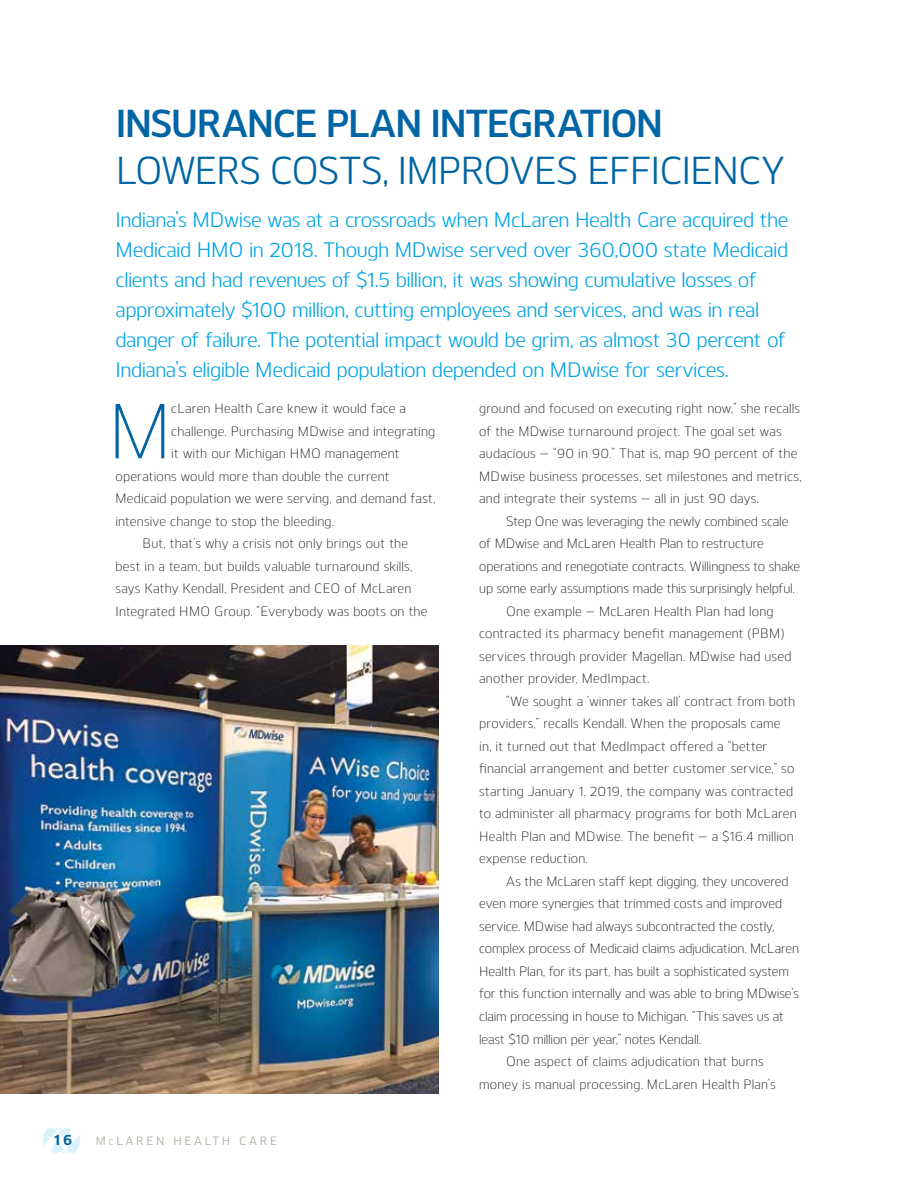
<style>
.page{position:relative;width:918px;height:1188px;background:#fff}
.page>*{position:absolute;margin:0;border:0;box-sizing:border-box;transform-origin:0 0}
.t1{font:300 77.85px "Kobern";color:#0065a4}
.t2{font:39px "Kobern";letter-spacing:-.03em;color:#0065a4}
.t3{font:600 39px "Kobern";letter-spacing:-.035em;color:#0065a4}
.t4{font:21px/30px "Kobern";letter-spacing:-.02em;color:#00a4e3}
.t5{font:700 15px "Kobern";color:#0065a4}
.t6{font:300 13.5px/22.5px "Kobern";letter-spacing:.01em;color:#000}
.t7{font:300 13.5px "Kobern";letter-spacing:-.01em;color:#000}
.t8{font:12px "Kobern";letter-spacing:.22em;color:#a7a699}
.s1{font-size:8.4px}
</style>
<div class="page">
<svg style="left:42px;top:1128px;width:39px;height:25px"></svg>
<img style="left:0;top:646px;width:439px;height:448px">
<h2 class="t3" style="left:116px;top:97px;width:549px">INSURANCE PLAN INTEGRATION</h2>
<h2 class="t2" style="left:116px;top:144px;width:671px">lowers Costs, Im proves Efficiency</h2>
<p class="t4" style="left:116px;top:204px;width:674px">I ndiana’s MDwise was at a crossroads when McLaren H ealth Care acquired the Medicaid H MO in 2018. Though MDwise served over 360,000 state Medicaid clients and had revenues of $1.5 billion, it was showing cumulative losses of approximately $100 million, cutting employees and services, and was in real danger of failure. The potential impact would be grim, as almost 30 percent of I ndiana’s eligible Medicaid population depended on MDwise for services.</p>
<h1 class="t1" style="left:108px;top:380px;width:66px">M</h1>
<p class="t6" style="left:171px;top:397px;width:236px">cLaren Health Care knew it would face a</p>
<p class="t6" style="left:479px;top:397px;width:324px">ground and focused on executing right now,” she recalls of the MDwise turnaround project. The goal set was audacious — “90 in 90.” That is, map 90 percent of the MDwise business processes, set milestones and metrics, and integrate their systems — all in just 90 days.</p>
<p class="t6" style="left:506px;top:509px;width:284px">Step One was leveraging the newly combined scale</p>
<p class="t6" style="left:479px;top:532px;width:286px">of MDwise and McLaren Health Plan to restructure</p>
<p class="t7" style="left:479px;top:557px;width:323px">operations and renegotiate contracts. Willingness to shake</p>
<p class="t6" style="left:479px;top:577px;width:317px">up some early assumptions made this surprisingly helpful.</p>
<p class="t6" style="left:506px;top:599px;width:269px">One example — McLaren Health Plan had long</p>
<p class="t6" style="left:479px;top:622px;width:307px">contracted its pharmacy benefit management (PBM)</p>
<p class="t6" style="left:479px;top:644px;width:314px">services through provider Magellan. MDwise had used</p>
<p class="t6" style="left:479px;top:667px;width:172px">another provider, MedImpact.</p>
<p class="t6" style="left:506px;top:689px;width:291px">“We sought a ‘winner takes all’ contract from both</p>
<p class="t6" style="left:479px;top:712px;width:303px">providers,” recalls Kendall. When the proposals came</p>
<p class="t6" style="left:479px;top:734px;width:290px">in, it turned out that MedImpact offered a “better</p>
<p class="t6" style="left:479px;top:757px;width:317px">financial arrangement and better customer service,” so</p>
<p class="t6" style="left:479px;top:779px;width:316px">starting January 1, 2019, the company was contracted</p>
<p class="t6" style="left:479px;top:802px;width:319px">to administer all pharmacy programs for both McLaren</p>
<p class="t6" style="left:479px;top:824px;width:316px">Health Plan and MDwise. The benefit — a $16.4 million</p>
<p class="t6" style="left:479px;top:847px;width:110px">expense reduction.</p>
<p class="t7" style="left:506px;top:872px;width:284px">As the McLaren staff kept digging, they uncovered</p>
<p class="t7" style="left:479px;top:895px;width:304px">even more synergies that trimmed costs and improved</p>
<p class="t6" style="left:479px;top:914px;width:297px">service. MDwise had always subcontracted the costly,</p>
<p class="t7" style="left:479px;top:940px;width:321px">complex process of Medicaid claims adjudication. McLaren</p>
<p class="t7" style="left:479px;top:962px;width:311px">Health Plan, for its part, has built a sophisticated system</p>
<p class="t6" style="left:479px;top:982px;width:321px">for this function internally and was able to bring MDwise’s</p>
<p class="t7" style="left:479px;top:1007px;width:306px">claim processing in house to Michigan. “This saves us at</p>
<p class="t7" style="left:479px;top:1030px;width:223px">least $10 million per year,” notes Kendall.</p>
<p class="t6" style="left:506px;top:1049px;width:259px">One aspect of claims adjudication that burns</p>
<p class="t6" style="left:479px;top:1072px;width:298px">money is manual processing. McLaren Health Plan’s</p>
<p class="t6" style="left:171px;top:419px;width:265px">challenge. Purchasing MDwise and integrating</p>
<p class="t6" style="left:171px;top:442px;width:230px">it with our Michigan HMO management</p>
<p class="t6" style="left:116px;top:464px;width:276px">operations would more than double the current</p>
<p class="t6" style="left:116px;top:487px;width:321px">Medicaid population we were serving, and demand fast,</p>
<p class="t6" style="left:116px;top:509px;width:220px">intensive change to stop the bleeding.</p>
<p class="t6" style="left:143px;top:532px;width:267px">But, that’s why a crisis not only brings out the</p>
<p class="t6" style="left:116px;top:554px;width:298px">best in a team, but builds valuable turnaround skills,</p>
<p class="t6" style="left:116px;top:577px;width:297px">says Kathy Kendall, President and CEO of McLaren</p>
<p class="t6" style="left:116px;top:599px;width:313px">Integrated HMO Group. “Everybody was boots on the</p>
<p class="t5" style="left:54px;top:1130px;width:20px">16</p>
<p class="t8" style="left:96px;top:1133px;width:60px">M<span class="s1">c</span>LAREN</p>
<p class="t8" style="left:173px;top:1133px;width:41px">HE ALTH</p>
<p class="t8" style="left:239px;top:1133px;width:38px">CARE</p>
</div>
